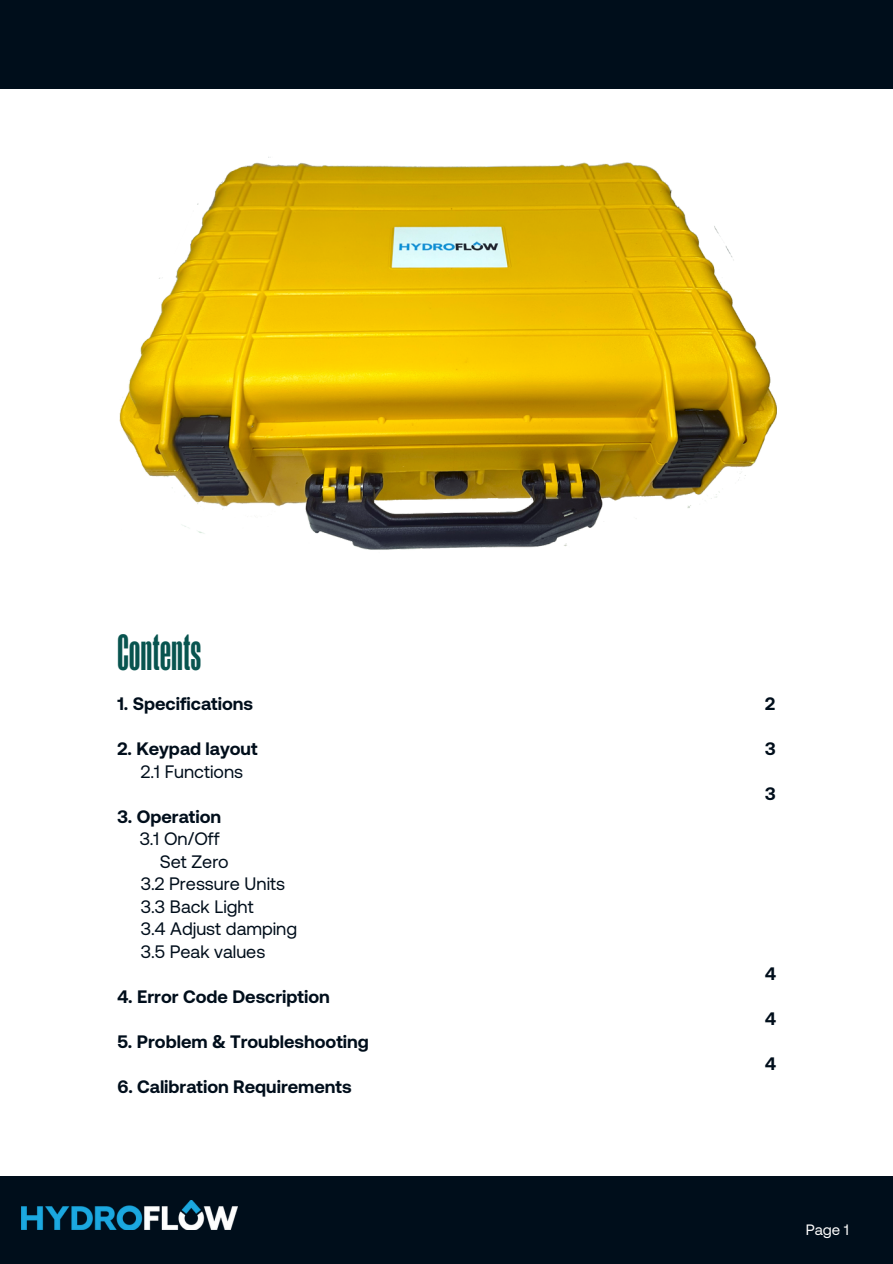
<style>
.page{position:relative;width:893px;height:1264px;background:#fff}
.page>*{position:absolute;margin:0;border:0;box-sizing:border-box;transform-origin:0 0}
.t1{font:700 48px "Manuka Condensed";letter-spacing:.01em;color:#08544f}
.t2{font:700 18px "Aeonik TRIAL";color:#000e1b}
.t3{font:18px "Aeonik TRIAL";color:#000e1b}
.t4{font:15px "Aeonik TRIAL";color:#fff}
.s1{font-family:"Noto Sans"}
</style>
<div class="page">
<div style="left:0;top:1176px;width:892px;height:87px;background:#000e1b"></div>
<img style="left:22px;top:1200px;width:216px;height:29px">
<div style="left:0;top:0;width:892px;height:89px;background:#000e1b"></div>
<img style="left:119px;top:157px;width:658px;height:393px">
<p class="t1" style="left:117px;top:627px;width:85px">Contents</p>
<p class="t2" style="left:117px;top:693px;width:137px">1. Specifications</p>
<p class="t2" style="left:117px;top:738px;width:142px">2. Keypad layout</p>
<p class="t3" style="left:141px;top:760px;width:104px">2.1 Functions</p>
<p class="t2" style="left:117px;top:805px;width:105px">3. Operation</p>
<p class="t3" style="left:140px;top:828px;width:81px">3.1 On<span class="s1">/</span>Off</p>
<p class="t3" style="left:160px;top:850px;width:70px">Set Zero</p>
<p class="t3" style="left:141px;top:873px;width:146px">3.2 Pressure Units</p>
<p class="t3" style="left:141px;top:895px;width:114px">3.3 Back Light</p>
<p class="t3" style="left:141px;top:918px;width:158px">3.4 Adjust damping</p>
<p class="t3" style="left:141px;top:940px;width:126px">3.5 Peak values</p>
<p class="t2" style="left:117px;top:985px;width:214px">4. Error Code Description</p>
<p class="t2" style="left:117px;top:1030px;width:253px">5. Problem <span class="s1">&amp;</span> Troubleshooting</p>
<p class="t2" style="left:117px;top:1075px;width:236px">6. Calibration Requirements</p>
<p class="t2" style="left:765px;top:693px;width:12px">2</p>
<p class="t2" style="left:765px;top:738px;width:12px">3</p>
<p class="t2" style="left:765px;top:783px;width:12px">3</p>
<p class="t2" style="left:765px;top:963px;width:12px">4</p>
<p class="t2" style="left:765px;top:1008px;width:12px">4</p>
<p class="t2" style="left:765px;top:1053px;width:12px">4</p>
<p class="t4" style="left:805px;top:1220px;width:45px">Page 1</p>
</div>
